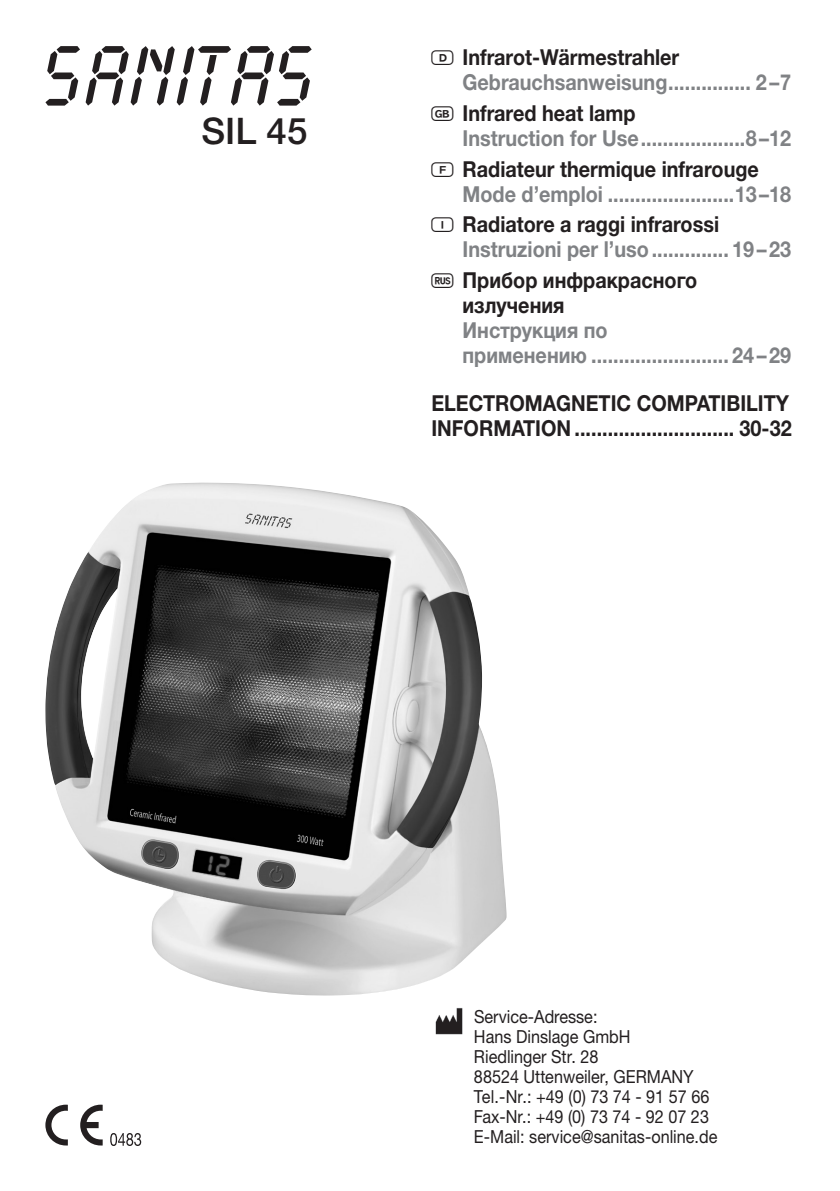
<style>
.page{position:relative;width:840px;height:1191px;background:#fff}
.page>*{position:absolute;margin:0;border:0;box-sizing:border-box;transform-origin:0 0}
.t1{font:500 36.6px "Helvetica Neue LT Pro";color:#231f20}
.t2{font:700 22px/25px "Helvetica Neue LTW1 G";color:#808285;scale:.9 1}
.t3{font:700 22px/25px "Helvetica Neue LTW1 G";color:#231f20;scale:.9 1}
.t4{font:18px/20px "Helvetica Neue LTW1 G";color:#231f20;scale:.9 1}
.s1{font-family:"Laend Beurer 2012";color:#231f20}
.s2{color:#231f20}
.s3{font-family:"Laend Beurer 2012"}
</style>
<div class="page">
<svg style="left:45px;top:46px;width:35px;height:60px"></svg>
<svg style="left:86px;top:46px;width:225px;height:60px"></svg>
<img style="left:45px;top:482px;width:461px;height:513px">
<img style="left:435px;top:1008px;width:28px;height:26px">
<svg style="left:80px;top:1104px;width:23px;height:41px"></svg>
<div style="left:85px;top:1122px;width:14px;height:6px;background:#231f20"></div>
<svg style="left:45px;top:1104px;width:23px;height:41px"></svg>
<svg style="left:110px;top:1133px;width:31px;height:12px"></svg>
<h1 class="t1" style="left:201px;top:109px;width:107px">SIL 45</h1>
<p class="t2" style="left:462px;top:45px;width:366px;text-indent:-31px"><span class="s1">D</span> <span class="s2">Infrarot-Wärmestrahler<br></span>Gebrauchsanweisung............... 2–7</p>
<p class="t2" style="left:462px;top:101px;width:366px;text-indent:-31px"><span class="s1">G</span> <span class="s2">Infrared heat lamp<br></span>Instruction for Use...................8–12</p>
<p class="t2" style="left:462px;top:156px;width:366px;text-indent:-31px"><span class="s1">F</span> <span class="s2">Radiateur thermique infrarouge<br></span>Mode d’emploi .......................13–18</p>
<p class="t2" style="left:462px;top:212px;width:366px;text-indent:-31px"><span class="s1">I</span> <span class="s2">Radiatore a raggi infrarossi<br></span>Instruzioni per l’uso.............. 19–23</p>
<p class="t3" style="left:462px;top:268px;width:262px;text-indent:-31px"><span class="s3">r</span> Прибор инфракрасного излучения</p>
<p class="t2" style="left:462px;top:318px;width:366px">Инструкция по<br>применению ......................... 24–29</p>
<p class="t3" style="left:431px;top:390px;width:402px">ELECTROMAGNETIC COMPATIBILITY<br>INFORMATION ............................. 30-32</p>
<p class="t4" style="left:473px;top:1006px;width:272px">Service-Adresse:<br>Hans Dinslage GmbH<br>Riedlinger Str. 28<br>88524 Uttenweiler, GERMANY<br>Tel.-Nr.: +49 (0) 73 74 - 91 57 66<br>Fax-Nr.: +49 (0) 73 74 - 92 07 23<br>E-Mail: service@sanitas-online.de</p>
</div>
